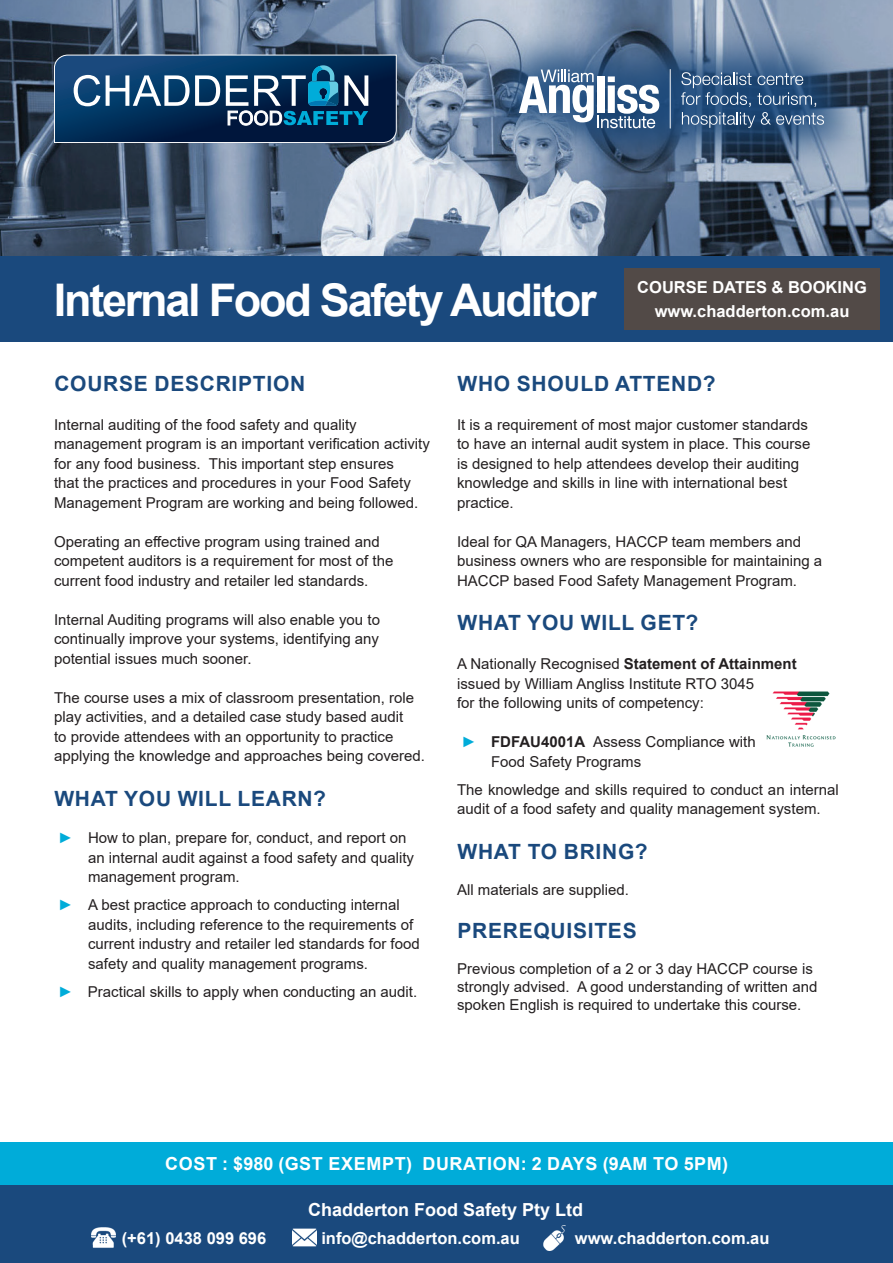
<style>
.page{position:relative;width:893px;height:1263px;background:#fff}
.page>*{position:absolute;margin:0;border:0;box-sizing:border-box;transform-origin:0 0}
.t1{font:700 45px "Arial";letter-spacing:-.05em;color:#fff}
.t2{font:700 21px "Arial";letter-spacing:.035em;color:#1a497d}
.t3{font:700 18px "Arial";letter-spacing:.035em;color:#fff}
.t4{font:700 18px "Arial";color:#fff}
.t5{font:700 16.5px/24px "Arial";color:#fff;text-align:center}
.t6{font:15px/19.5px "Arial";color:#231f20}
.s1{color:#00acd9}
.s2{font-weight:700}
</style>
<div class="page">
<img style="left:0;top:0;width:893px;height:257px">
<div style="left:0;top:257px;width:893px;height:85px;background:#1a497d"></div>
<svg style="left:54px;top:55px;width:343px;height:88px;background:#264e73"></svg>
<img style="left:766px;top:691px;width:70px;height:56px">
<div style="left:0;top:1185px;width:893px;height:78px;background:#1a497d"></div>
<div style="left:0;top:1142px;width:893px;height:43px;background:#00acd9"></div>
<img style="left:92px;top:1227px;width:23px;height:21px">
<img style="left:292px;top:1228px;width:24px;height:19px">
<img style="left:543px;top:1225px;width:23px;height:25px">
<div style="left:472px;top:21px;width:399px;height:155px;background:#1a497d;opacity:.87"></div>
<svg style="left:519px;top:70px;width:140px;height:58px"></svg>
<hr style="left:670px;top:69px;width:1px;height:60px;background:#fff">
<svg style="left:681px;top:72px;width:143px;height:56px;background:#44668d"></svg>
<div style="left:624px;top:268px;width:256px;height:62px;background:#524a47"></div>
<h1 class="t1" style="left:54px;top:268px;width:544px">Internal Food Safety Auditor</h1>
<p class="t5" style="left:637px;top:276px;width:231px">COURSE DATES &amp; BOOKING www.chadderton.com.au</p>
<h2 class="t2" style="left:54px;top:368px;width:252px">COURSE DESCRIPTION</h2>
<p class="t6" style="left:54px;top:414px;width:377px">Internal auditing of the food safety and quality management program is an important verification activity for any food business. This important step ensures<br>that the practices and procedures in your Food Safety Management Program are working and being followed.</p>
<p class="t6" style="left:54px;top:531px;width:341px">Operating an effective program using trained and competent auditors is a requirement for most of the current food industry and retailer led standards.</p>
<p class="t6" style="left:54px;top:609px;width:327px;text-align:justify">Internal Auditing programs will also enable you to continually improve your systems, identifying any potential issues much sooner.</p>
<p class="t6" style="left:54px;top:687px;width:373px">The course uses a mix of classroom presentation, role play activities, and a detailed case study based audit<br>to provide attendees with an opportunity to practice applying the knowledge and approaches being covered.</p>
<h2 class="t2" style="left:54px;top:783px;width:273px">WHAT YOU WILL LEARN?</h2>
<p class="t6" style="left:88px;top:828px;width:328px;text-indent:-30px"><span class="s1">►</span> How to plan, prepare for, conduct, and report on an internal audit against a food safety and quality management program.</p>
<p class="t6" style="left:88px;top:895px;width:333px;text-indent:-30px"><span class="s1">►</span> A best practice approach to conducting internal audits, including reference to the requirements of current industry and retailer led standards for food safety and quality management programs.</p>
<p class="t6" style="left:58px;top:982px;width:361px"><span class="s1">►</span> Practical skills to apply when conducting an audit.</p>
<h2 class="t2" style="left:457px;top:368px;width:259px">WHO SHOULD ATTEND?</h2>
<p class="t6" style="left:457px;top:414px;width:355px">It is a requirement of most major customer standards to have an internal audit system in place. This course is designed to help attendees develop their auditing knowledge and skills in line with international best practice.</p>
<p class="t6" style="left:457px;top:531px;width:367px">Ideal for QA Managers, HACCP team members and business owners who are responsible for maintaining a<br>HACCP based Food Safety Management Program.</p>
<h2 class="t2" style="left:457px;top:608px;width:242px">WHAT YOU WILL GET?</h2>
<p class="t6" style="left:457px;top:654px;width:341px">A Nationally Recognised <span class="s2">Statement of Attainment </span>issued by William Angliss Institute RTO 3045<br>for the following units of competency:</p>
<p class="t6" style="left:491px;top:732px;width:266px;text-indent:-30px"><span class="s1">►</span> <span class="s2">FDFAU4001A</span> Assess Compliance with<br>Food Safety Programs</p>
<p class="t6" style="left:457px;top:780px;width:383px">The knowledge and skills required to conduct an internal audit of a food safety and quality management system.</p>
<h2 class="t2" style="left:457px;top:837px;width:192px">WHAT TO BRING?</h2>
<p class="t6" style="left:457px;top:880px;width:173px">All materials are supplied.</p>
<h2 class="t2" style="left:457px;top:916px;width:181px">PREREQUISITES</h2>
<p class="t6" style="left:457px;top:960px;width:362px;line-height:18px">Previous completion of a 2 or 3 day HACCP course is strongly advised. A good understanding of written and spoken English is required to undertake this course.</p>
<p class="t3" style="left:165px;top:1151px;width:565px">COST : $980 (GST EXEMPT) DURATION: 2 DAYS (9AM TO 5PM)</p>
<p class="t4" style="left:308px;top:1196px;width:277px">Chadderton Food Safety Pty Ltd</p>
<p class="t5" style="left:122px;top:1226px;width:146px">(+61) 0438 099 696</p>
<p class="t5" style="left:321px;top:1226px;width:200px">info@chadderton.com.au</p>
<p class="t5" style="left:575px;top:1226px;width:196px">www.chadderton.com.au</p>
</div>
